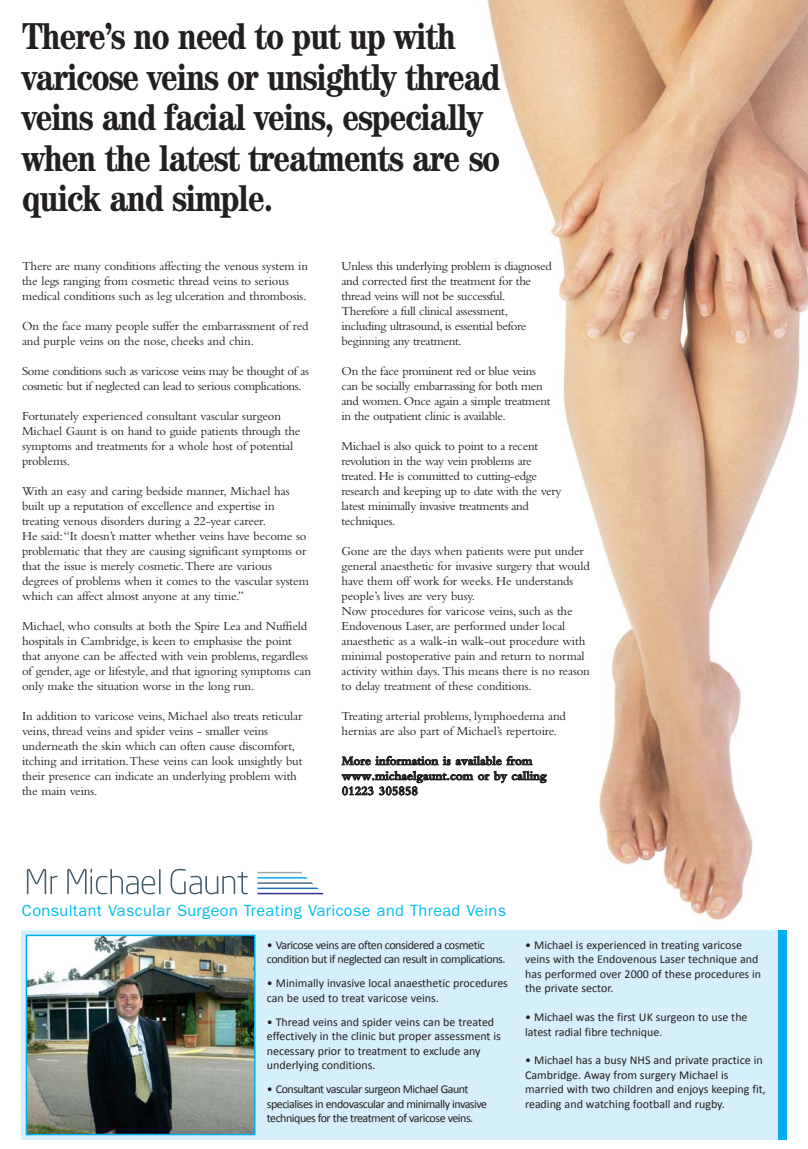
<style>
.page{position:relative;width:808px;height:1149px;background:#fff}
.page>*{position:absolute;margin:0;border:0;box-sizing:border-box;transform-origin:0 0}
.t1{font:700 condensed 37.5px/40.5px "Century";letter-spacing:-.025em;color:#231f20}
.t2{font:16.2px "Franklin Gothic";letter-spacing:.025em;color:#00bef3}
.t3{font:12.75px/15px "Bembo";letter-spacing:-.01em;color:#231f20}
.t4{font:12.75px/15px "Bembo";letter-spacing:-.03em;color:#231f20}
.t5{font:600 12.75px/15px "Bembo";color:#231f20}
.t6{font:12px/14.4px "Calibri";color:#231f20}
.t7{font:12px/14.4px "Calibri";letter-spacing:-.04em;color:#231f20}
.t8{font:12px/14.4px "Calibri";letter-spacing:-.035em;color:#231f20}
</style>
<div class="page">
<img style="left:487px;top:0;width:321px;height:920px">
<svg style="left:27px;top:868px;width:31px;height:25px"></svg>
<svg style="left:67px;top:868px;width:88px;height:26px"></svg>
<hr style="left:159px;top:868px;width:2px;height:25px;background:#415968">
<svg style="left:171px;top:868px;width:77px;height:26px"></svg>
<svg style="left:257px;top:871px;width:67px;height:23px"></svg>
<div style="left:21px;top:929px;width:766px;height:210px;background:#d5effc"></div>
<div style="left:778px;top:929px;width:9px;height:210px;background:#00aeef"></div>
<img style="left:29px;top:937px;width:223px;height:194px">
<div style="left:26px;top:934px;width:229px;height:200px;border:2px solid #00aeef"></div>
<h1 class="t1" style="left:22px;top:19px;width:480px">There’s no need to put up with varicose veins or unsightly thread veins and facial veins, especially when the latest treatments are so quick and simple.</h1>
<p class="t3" style="left:22px;top:259px;width:288px">There are many conditions affecting the venous system in the legs ranging from cosmetic thread veins to serious medical conditions such as leg ulceration and thrombosis.</p>
<p class="t3" style="left:22px;top:319px;width:288px">On the face many people suffer the embarrassment of red and purple veins on the nose, cheeks and chin.</p>
<p class="t4" style="left:22px;top:364px;width:288px">Some conditions such as varicose veins may be thought of as cosmetic but if neglected can lead to serious complications.</p>
<p class="t3" style="left:22px;top:409px;width:280px">Fortunately experienced consultant vascular surgeon Michael Gaunt is on hand to guide patients through the symptoms and treatments for a whole host of potential problems.</p>
<p class="t3" style="left:22px;top:484px;width:288px">With an easy and caring bedside manner, Michael has built up a reputation of excellence and expertise in treating venous disorders during a 22-year career.<br>He said:“It doesn’t matter whether veins have become so problematic that they are causing significant symptoms or that the issue is merely cosmetic.There are various degrees of problems when it comes to the vascular system which can affect almost anyone at any time.”</p>
<p class="t3" style="left:22px;top:619px;width:290px">Michael, who consults at both the Spire Lea and Nuffield hospitals in Cambridge, is keen to emphasise the point that anyone can be affected with vein problems, regardless of gender, age or lifestyle, and that ignoring symptoms can only make the situation worse in the long run.</p>
<p class="t3" style="left:22px;top:709px;width:282px">In addition to varicose veins, Michael also treats reticular veins, thread veins and spider veins - smaller veins underneath the skin which can often cause discomfort, itching and irritation.These veins can look unsightly but their presence can indicate an underlying problem with the main veins.</p>
<p class="t3" style="left:341px;top:259px;width:212px">Unless this underlying problem is diagnosed and corrected first the treatment for the thread veins will not be successful.<br>Therefore a full clinical assessment, including ultrasound, is essential before beginning any treatment.</p>
<p class="t3" style="left:341px;top:364px;width:210px">On the face prominent red or blue veins can be socially embarrassing for both men and women. Once again a simple treatment in the outpatient clinic is available.</p>
<p class="t3" style="left:341px;top:439px;width:222px">Michael is also quick to point to a recent revolution in the way vein problems are treated. He is committed to cutting-edge research and keeping up to date with the very latest minimally invasive treatments and techniques.</p>
<p class="t3" style="left:341px;top:544px;width:250px">Gone are the days when patients were put under general anaesthetic for invasive surgery that would have them off work for weeks. He understands people’s lives are very busy.<br>Now procedures for varicose veins, such as the Endovenous Laser, are performed under local anaesthetic as a walk-in walk-out procedure with minimal postoperative pain and return to normal activity within days. This means there is no reason to delay treatment of these conditions.</p>
<p class="t3" style="left:341px;top:709px;width:226px">Treating arterial problems, lymphoedema and hernias are also part of Michael’s repertoire.</p>
<p class="t5" style="left:342px;top:754px;width:206px">More information is available from www.michaelgaunt.com or by calling<br>01223 305858</p>
<p class="t2" style="left:22px;top:904px;width:486px">Consultant Vascular Surgeon Treating Varicose and Thread Veins</p>
<p class="t8" style="left:267px;top:938px;width:240px">• Varicose veins are often considered a cosmetic condition but if neglected can result in complications.</p>
<p class="t6" style="left:267px;top:976px;width:243px">• Minimally invasive local anaesthetic procedures can be used to treat varicose veins.</p>
<p class="t6" style="left:267px;top:1015px;width:236px">• Thread veins and spider veins can be treated effectively in the clinic but proper assessment is necessary prior to treatment to exclude any underlying conditions.</p>
<p class="t7" style="left:267px;top:1082px;width:222px">• Consultant vascular surgeon Michael Gaunt specialises in endovascular and minimally invasive techniques for the treatment of varicose veins.</p>
<p class="t6" style="left:525px;top:938px;width:238px">• Michael is experienced in treating varicose veins with the Endovenous Laser technique and has performed over 2000 of these procedures in the private sector.</p>
<p class="t6" style="left:525px;top:1010px;width:224px">• Michael was the first UK surgeon to use the latest radial fibre technique.</p>
<p class="t6" style="left:525px;top:1053px;width:242px">• Michael has a busy NHS and private practice in Cambridge. Away from surgery Michael is married with two children and enjoys keeping fit, reading and watching football and rugby.</p>
</div>
